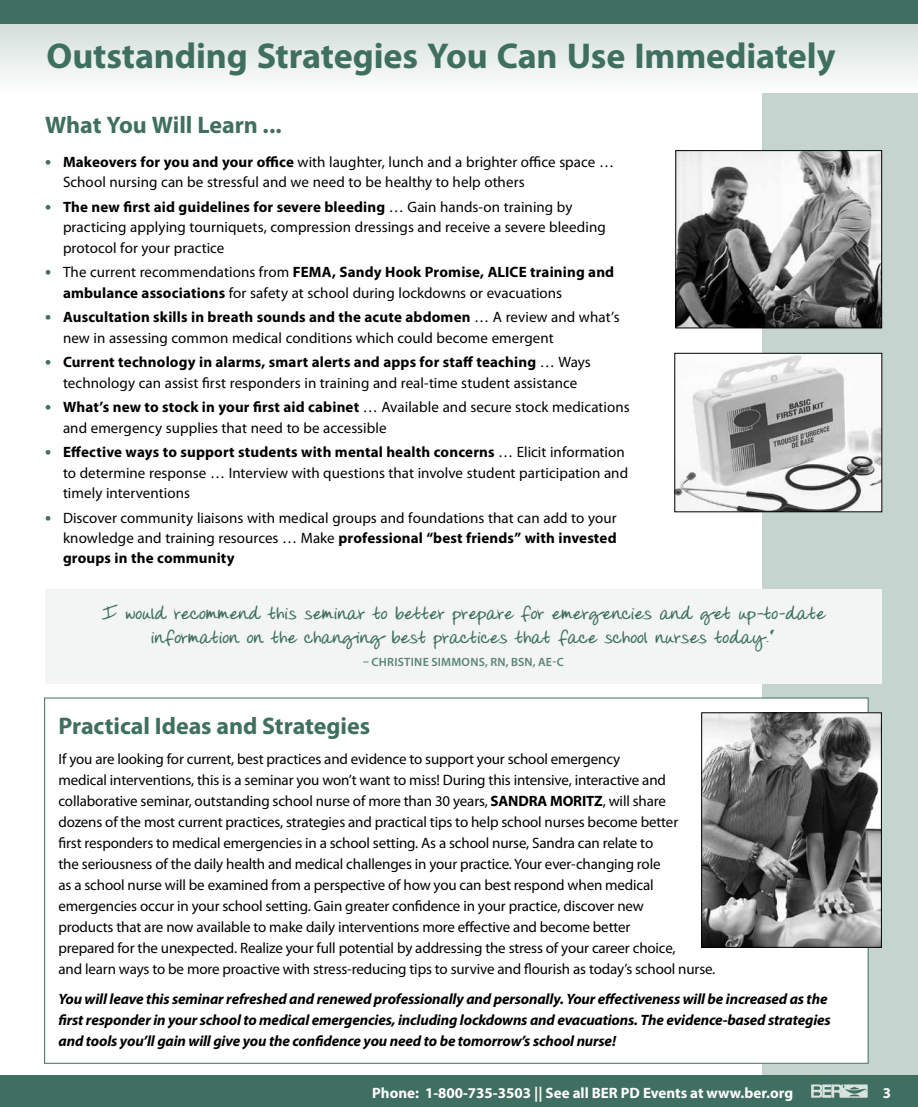
<style>
.page{position:relative;width:918px;height:1107px;background:#fff}
.page>*{position:absolute;margin:0;border:0;box-sizing:border-box;transform-origin:0 0}
.t1{font:700 36px "Myriad Pro";letter-spacing:-.005em;color:#3f6f60}
.t2{font:700 24px "Myriad Pro";letter-spacing:-.005em;color:#3f6f60}
.t3{font:700 19.5px/23.4px "Donnys Hand";letter-spacing:.005em;color:#3f6f60;text-align:center}
.t4{font:15px/20.2px "Myriad Pro";letter-spacing:-.01em;color:#000}
.t5{font:italic 700 15px/21px "Myriad Pro";letter-spacing:-.01em;color:#000}
.t6{font:700 15px "Myriad Pro";color:#fff}
.t7{font:600 12px "Myriad Pro";letter-spacing:.02em;color:#5a8376}
.s1{font-weight:700;font-size:18px;color:#3f6f60}
.s2{font-weight:700}
</style>
<div class="page">
<div style="left:763px;top:0;width:155px;height:1107px;background:#c5d4cf"></div>
<div style="left:0;top:1076px;width:918px;height:31px;background:#3f6f60"></div>
<svg style="left:811px;top:1084px;width:57px;height:14px"></svg>
<svg style="left:0;top:24px;width:918px;height:68px"></svg>
<div style="left:0;top:0;width:918px;height:24px;background:#3f6f60"></div>
<div style="left:45px;top:589px;width:837px;height:94px;background:#f2f5f4"></div>
<div style="left:45px;top:698px;width:823px;height:365px;background:#fff"></div>
<img style="left:677px;top:152px;width:203px;height:174px">
<div style="left:675px;top:150px;width:207px;height:178px;border:1px solid #000"></div>
<img style="left:677px;top:355px;width:203px;height:155px">
<div style="left:675px;top:353px;width:207px;height:159px;border:1px solid #000"></div>
<img style="left:703px;top:714px;width:177px;height:232px">
<div style="left:701px;top:712px;width:181px;height:236px;border:1px solid #000"></div>
<h1 class="t1" style="left:46px;top:32px;width:791px">Outstanding Strategies You Can Use Immediately</h1>
<h2 class="t2" style="left:45px;top:110px;width:238px">What You Will Learn ...</h2>
<p class="t4" style="left:63px;top:152px;width:553px;text-indent:-18px"><span class="s1">•</span> <span class="s2">Makeovers for you and your office</span> with laughter, lunch and a brighter office space …<br>School nursing can be stressful and we need to be healthy to help others</p>
<p class="t4" style="left:63px;top:197px;width:544px;text-indent:-18px"><span class="s1">•</span> <span class="s2">The new first aid guidelines for severe bleeding</span> … Gain hands-on training by practicing applying tourniquets, compression dressings and receive a severe bleeding protocol for your practice</p>
<p class="t4" style="left:63px;top:262px;width:553px;text-indent:-18px"><span class="s1">•</span> The current recommendations from <span class="s2">FEMA, Sandy Hook Promise, ALICE training and ambulance associations</span> for safety at school during lockdowns or evacuations</p>
<p class="t4" style="left:63px;top:307px;width:558px;text-indent:-18px"><span class="s1">•</span> <span class="s2">Auscultation skills in breath sounds and the acute abdomen</span> … A review and what’s new in assessing common medical conditions which could become emergent</p>
<p class="t4" style="left:45px;top:352px;width:547px;text-align:center"><span class="s1">•</span> <span class="s2">Current technology in alarms, smart alerts and apps for staff teaching</span> … Ways technology can assist first responders in training and real-time student assistance</p>
<p class="t4" style="left:63px;top:397px;width:568px;text-indent:-18px"><span class="s1">•</span> <span class="s2">What’s new to stock in your first aid cabinet</span> … Available and secure stock medications and emergency supplies that need to be accessible</p>
<p class="t4" style="left:63px;top:442px;width:567px;text-indent:-18px"><span class="s1">•</span> <span class="s2">Effective ways to support students with mental health concerns</span> … Elicit information to determine response … Interview with questions that involve student participation and timely interventions</p>
<p class="t4" style="left:63px;top:507px;width:555px;text-align:justify;text-indent:-18px"><span class="s1">•</span> Discover community liaisons with medical groups and foundations that can add to your knowledge and training resources … Make <span class="s2">professional “best friends” with invested groups in the community</span></p>
<h3 class="t3" style="left:101px;top:603px;width:726px">I would recommend this seminar to better prepare for emergencies and get up-to-date information on the changing best practices that face school nurses today.”</h3>
<p class="t7" style="left:363px;top:654px;width:202px">– CHRISTINE SIMMONS, RN, BSN, AE-C</p>
<h2 class="t2" style="left:58px;top:710px;width:313px">Practical Ideas and Strategies</h2>
<p class="t4" style="left:58px;top:748px;width:658px;line-height:21px">If you are looking for current, best practices and evidence to support your school emergency<br>medical interventions, this is a seminar you won’t want to miss! During this intensive, interactive and collaborative seminar, outstanding school nurse of more than 30 years, <span class="s2">SANDRA MORITZ</span>, will share<br>dozens of the most current practices, strategies and practical tips to help school nurses become better<br>first responders to medical emergencies in a school setting. As a school nurse, Sandra can relate to<br>the seriousness of the daily health and medical challenges in your practice. Your ever-changing role<br>as a school nurse will be examined from a perspective of how you can best respond when medical emergencies occur in your school setting. Gain greater confidence in your practice, discover new<br>products that are now available to make daily interventions more effective and become better<br>prepared for the unexpected. Realize your full potential by addressing the stress of your career choice,<br>and learn ways to be more proactive with stress-reducing tips to survive and flourish as today’s school nurse.</p>
<p class="t5" style="left:58px;top:988px;width:774px">You will leave this seminar refreshed and renewed professionally and personally. Your effectiveness will be increased as the first responder in your school to medical emergencies, including lockdowns and evacuations. The evidence-based strategies and tools you’ll gain will give you the confidence you need to be tomorrow’s school nurse!</p>
<p class="t6" style="left:372px;top:1083px;width:422px">Phone: 1-800-735-3503 || See all BER PD Events at www.ber.org</p>
<p class="t6" style="left:883px;top:1083px;width:10px">3</p>
</div>
